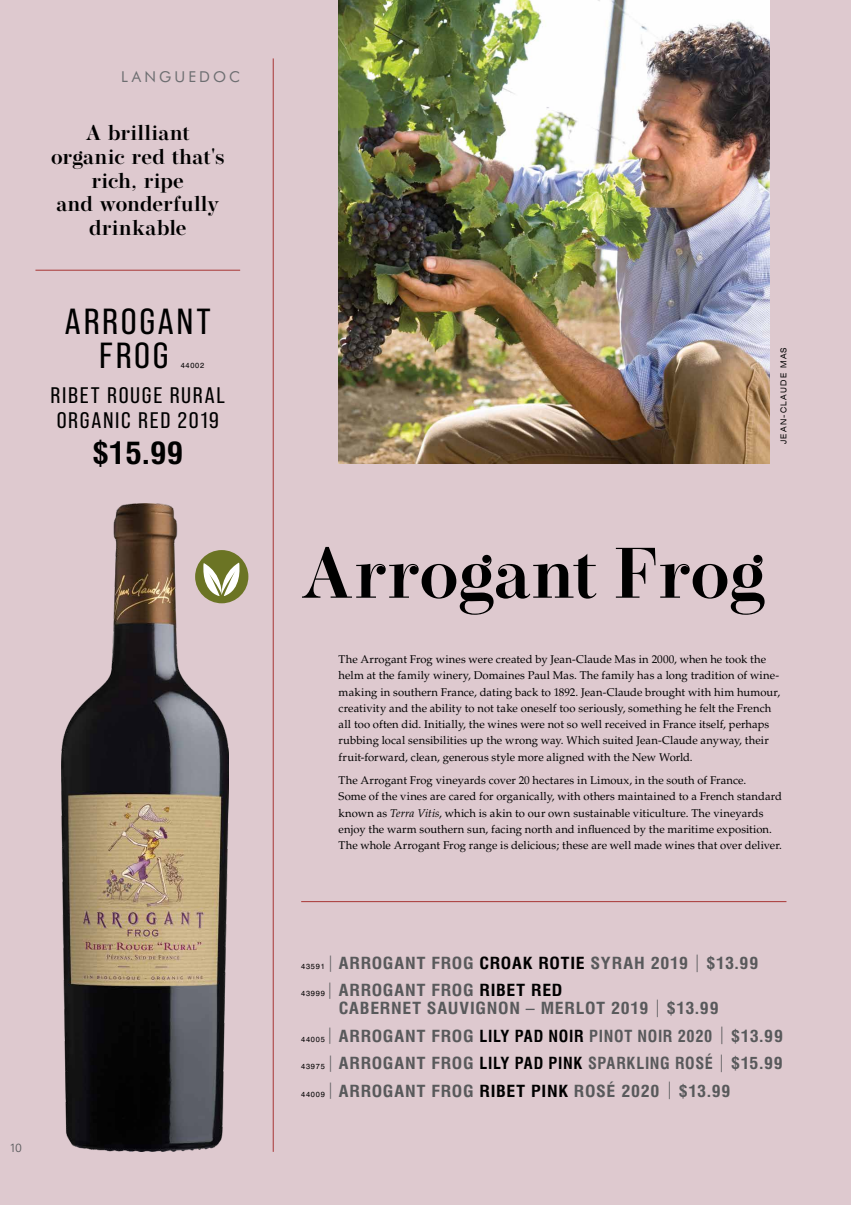
<style>
.page{position:relative;width:851px;height:1205px;background:#fff}
.page>*{position:absolute;margin:0;border:0;box-sizing:border-box;transform-origin:0 0}
.t1{font:600 71.25px "Operetta 12";color:#000}
.t2{font:36.25px/33.8px "Bebas Neue Pro";letter-spacing:.065em;color:#000;text-align:center;scale:1.1 1}
.t3{font:700 condensed 30px "Swiss 721 BT";color:#000;scale:1.1 1}
.t4{font:22.5px/25px "Bebas Neue Pro";letter-spacing:.07em;color:#000;scale:1.1 1}
.t5{font:600 21.25px/23.8px "Operetta 12";letter-spacing:.015em;color:#000;text-align:center}
.t6{font:700 condensed 16.25px/27.5px "Swiss 721 BT";letter-spacing:.04em;color:#58595b;scale:1.1 1}
.t7{font:15px "Futura BT";letter-spacing:.205em;color:#6d6e71}
.t8{font:300 12.5px "Acumin Pro";color:#58595b}
.t9{font:11.25px/16.2px "Palatino";letter-spacing:.005em;color:#000}
.t10{font:expanded 8.12px "Swiss 721 BT";letter-spacing:.17em;color:#000;scale:.9 1}
.t11{font:7.5px "Swiss 721 BT";letter-spacing:.1em;color:#000}
.s1{font-style:italic}
.s2{font-weight:400;font-stretch:normal;font-size:7.5px;color:#000}
.s3{font-weight:300}
.s4{color:#000}
.s5{font-weight:300;font-size:17.5px}
</style>
<div class="page">
<div style="left:0;top:0;width:850px;height:1205px;background:#dec9cf"></div>
<img style="left:338px;top:0;width:431px;height:464px">
<hr style="left:273px;top:58px;width:1px;height:1094px;background:#a73534">
<hr style="left:301px;top:901px;width:485px;height:1px;background:#a73534">
<hr style="left:35px;top:270px;width:205px;height:1px;background:#a73534">
<img style="left:61px;top:504px;width:168px;height:648px">
<div style="left:195px;top:550px;width:53px;height:53px;background:#6b7424;border-radius:50%"></div>
<svg style="left:201px;top:563px;width:41px;height:33px"></svg>
<h3 class="t7" style="left:121px;top:68px;width:120px">LANGUEDOC</h3>
<h3 class="t5" style="left:51px;top:121px;width:175px">A brilliant organic red that's rich, ripe<br>and wonderfully drinkable</h3>
<h2 class="t2" style="left:65px;top:304px;width:134px">ARROGANT<br>FROG</h2>
<p class="t11" style="left:181px;top:360px;width:25px">44002</p>
<h3 class="t4" style="left:51px;top:382px;width:160px">RIBET ROUGE RURAL<br>ORGANIC RED 2019</h3>
<h3 class="t3" style="left:92px;top:435px;width:84px">$15.99</h3>
<p class="t8" style="left:11px;top:1138px;width:13px">10</p>
<p class="t10" style="left:778px;top:444px;width:109px;rotate:-90deg">JEAN-CLAUDE MAS</p>
<h1 class="t1" style="left:301px;top:531px;width:466px">Arrogant Frog</h1>
<p class="t9" style="left:338px;top:651px;width:443px">The Arrogant Frog wines were created by Jean-Claude Mas in 2000, when he took the helm at the family winery, Domaines Paul Mas. The family has a long tradition of wine&shy;making in southern France, dating back to 1892. Jean-Claude brought with him humour, creativity and the ability to not take oneself too seriously, something he felt the French all too often did. Initially, the wines were not so well received in France itself, perhaps rubbing local sensibilities up the wrong way. Which suited Jean-Claude anyway, their fruit-forward, clean, generous style more aligned with the New World.</p>
<p class="t9" style="left:338px;top:772px;width:445px">The Arrogant Frog vineyards cover 20 hectares in Limoux, in the south of France.<br>Some of the vines are cared for organically, with others maintained to a French standard known as <span class="s1">Terra Vitis</span>, which is akin to our own sustainable viticulture. The vineyards enjoy the warm southern sun, facing north and influenced by the maritime exposition.<br>The whole Arrogant Frog range is delicious; these are well made wines that over deliver.</p>
<h3 class="t6" style="left:301px;top:949px;width:417px"><span class="s2">43591</span> <span class="s3">|</span> ARROGANT FROG <span class="s4">CROAK ROTIE</span> SYRAH 2019 <span class="s5">|</span> $13.99<br><span class="s2">43999</span><span class="s3">|</span> ARROGANT FROG <span class="s4">RIBET RED</span></h3>
<h3 class="t6" style="left:301px;top:994px;width:439px;text-indent:37px">CABERNET SAUVIGNON – MERLOT 2019 <span class="s5">|</span> $13.99<br><span class="s2">44005</span><span class="s3">|</span> ARROGANT FROG <span class="s4">LILY PAD NOIR</span> PINOT NOIR 2020 <span class="s5">|</span> $13.99<br><span class="s2">43975</span> <span class="s3">|</span> ARROGANT FROG <span class="s4">LILY PAD PINK</span> SPARKLING ROSÉ <span class="s5">|</span> $15.99<br><span class="s2">44009</span> <span class="s3">|</span> ARROGANT FROG <span class="s4">RIBET PINK</span> ROSÉ 2020 <span class="s5">|</span> $13.99</h3>
</div>
